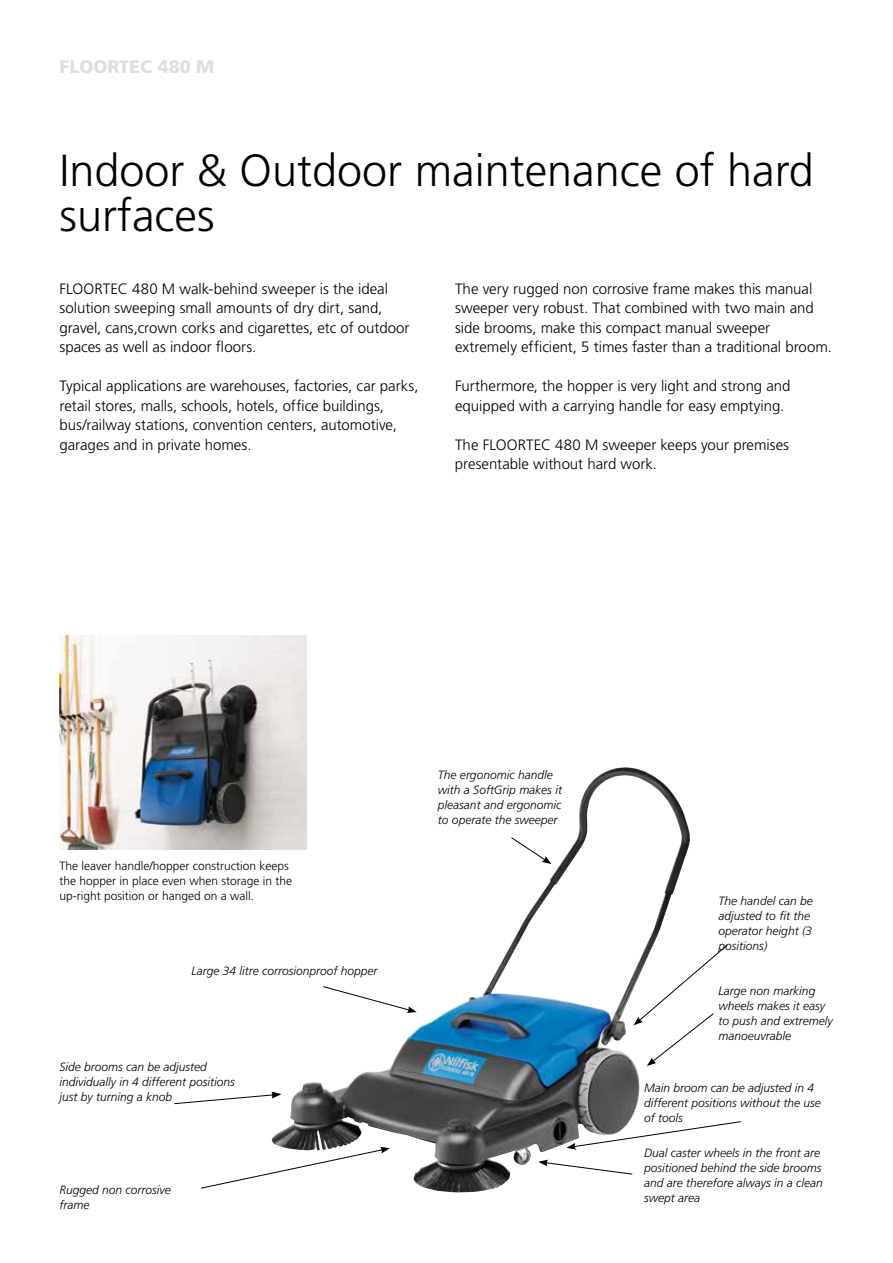
<style>
.page{position:relative;width:893px;height:1263px;background:#fff}
.page>*{position:absolute;margin:0;border:0;box-sizing:border-box;transform-origin:0 0}
.t1{font:300 45px/45px "Frutiger LT Std";color:#000}
.t2{font:900 18px "Frutiger LT Std";color:#dae0e0}
.t3{font:300 15px/19.5px "Frutiger LT Std";color:#000}
.t4{font:italic 300 12px/15px "Frutiger LT Std";color:#000}
.t5{font:300 12px/15px "Frutiger LT Std";color:#000}
</style>
<div class="page">
<img style="left:60px;top:636px;width:246px;height:214px">
<img style="left:271px;top:767px;width:347px;height:383px">
<svg style="left:510px;top:837px;width:41px;height:27px"></svg>
<svg style="left:322px;top:986px;width:95px;height:27px"></svg>
<svg style="left:201px;top:1147px;width:189px;height:42px"></svg>
<svg style="left:174px;top:1091px;width:107px;height:13px"></svg>
<svg style="left:538px;top:1159px;width:95px;height:16px"></svg>
<svg style="left:566px;top:1121px;width:175px;height:29px"></svg>
<svg style="left:634px;top:944px;width:94px;height:122px"></svg>
<p class="t2" style="left:60px;top:56px;width:156px">FLOORTEC 480 M</p>
<h1 class="t1" style="left:60px;top:148px;width:756px">Indoor &amp; Outdoor maintenance of hard surfaces</h1>
<p class="t3" style="left:60px;top:279px;width:352px;text-indent:51px">ec 480 M walk-behind sweeper is the ideal solution sweeping small amounts of dry dirt, sand, gravel, cans,crown corks and cigarettes, etc of outdoor spaces as well as indoor floors.</p>
<p class="t3" style="left:60px;top:377px;width:360px">Typical applications are warehouses, factories, car parks, retail stores, malls, schools, hotels, office buildings, bus/railway stations, convention centers, automotive, garages and in private homes.</p>
<p class="t3" style="left:60px;top:279px;width:24px">Floort</p>
<p class="t3" style="left:455px;top:279px;width:378px">The very rugged non corrosive frame makes this manual sweeper very robust. That combined with two main and side brooms, make this compact manual sweeper extremely efficient, 5 times faster than a traditional broom.</p>
<p class="t3" style="left:455px;top:377px;width:337px">Furthermore, the hopper is very light and strong and equipped with a carrying handle for easy emptying.</p>
<p class="t3" style="left:455px;top:435px;width:51px">The Floort</p>
<p class="t3" style="left:455px;top:435px;width:336px;text-indent:79px">ec 480 M sweeper keeps your premises presentable without hard work.</p>
<p class="t5" style="left:60px;top:858px;width:234px">The leaver handle/hopper construction keeps the hopper in place even when storage in the up-right position or hanged on a wall.</p>
<p class="t4" style="left:191px;top:964px;width:188px">Large 34 litre corrosionproof hopper</p>
<p class="t4" style="left:60px;top:1059px;width:177px">Side brooms can be adjusted individually in 4 different positions just by turning a knob</p>
<p class="t4" style="left:60px;top:1182px;width:113px">Rugged non corrosive frame</p>
<p class="t4" style="left:438px;top:767px;width:125px">The ergonomic handle with a SoftGrip makes it pleasant and ergonomic to operate the sweeper</p>
<p class="t4" style="left:719px;top:894px;width:96px">The handel can be adjusted to fit the operator height (3 positions)</p>
<p class="t4" style="left:719px;top:984px;width:116px">Large non marking wheels makes it easy to push and extremely manoeuvrable</p>
<p class="t4" style="left:644px;top:1080px;width:178px">Main broom can be adjusted in 4 different positions without the use of tools</p>
<p class="t4" style="left:644px;top:1145px;width:180px">Dual caster wheels in the front are positioned behind the side brooms and are therefore always in a clean swept area</p>
</div>
